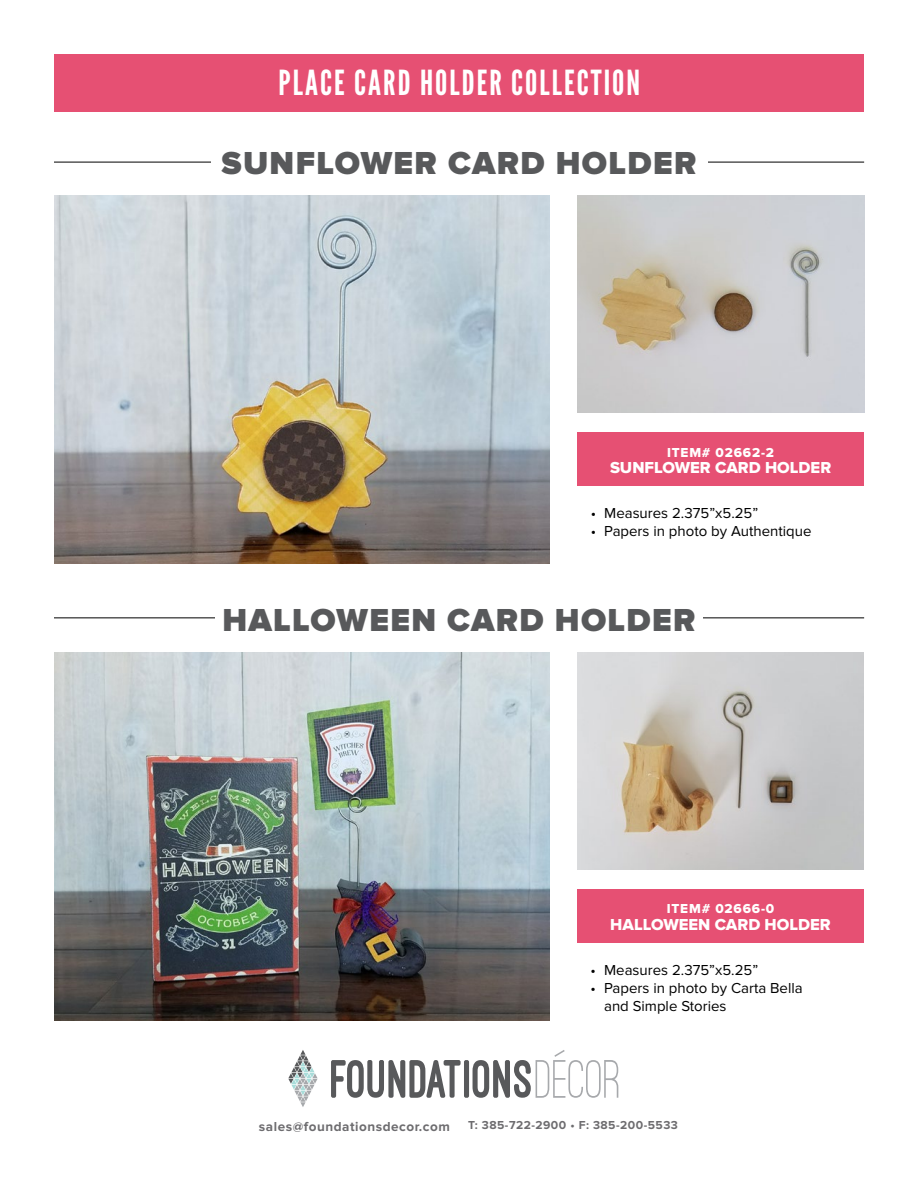
<style>
.page{position:relative;width:918px;height:1188px;background:#fff}
.page>*{position:absolute;margin:0;border:0;box-sizing:border-box;transform-origin:0 0}
.t1{font:34.5px "League Gothic";letter-spacing:.06em;color:#fff}
.t2{font:900 33px "Proxima Nova";letter-spacing:.04em;color:#58595b}
.t3{font:16.5px "Proxima Nova Extrabld";color:#fff}
.t4{font:15px/18px "Proxima Nova";color:#000}
.t5{font:700 13.5px "Proxima Nova";letter-spacing:.04em;color:#6d6c6f}
.t6{font:13.5px "Proxima Nova Extrabld";letter-spacing:.06em;color:#fff}
.t7{font:700 12px "Proxima Nova";letter-spacing:.04em;color:#6d6c6f}
</style>
<div class="page">
<div style="left:55px;top:54px;width:809px;height:58px;background:#e65073"></div>
<svg style="left:331px;top:1060px;width:130px;height:38px"></svg>
<div style="left:464px;top:1060px;width:5px;height:38px;background:#58595b;border-radius:2px"></div>
<svg style="left:473px;top:1050px;width:145px;height:48px"></svg>
<svg style="left:288px;top:1050px;width:30px;height:57px"></svg>
<hr style="left:54px;top:162px;width:810px;height:1px;background:#000101">
<hr style="left:54px;top:618px;width:810px;height:1px;background:#000101">
<div style="left:577px;top:432px;width:287px;height:54px;background:#e65073"></div>
<img style="left:54px;top:196px;width:496px;height:368px">
<div style="left:211px;top:148px;width:496px;height:26px;background:#fff"></div>
<img style="left:577px;top:196px;width:287px;height:216px">
<div style="left:577px;top:889px;width:287px;height:54px;background:#e65073"></div>
<img style="left:54px;top:653px;width:496px;height:368px">
<div style="left:215px;top:604px;width:488px;height:27px;background:#fff"></div>
<img style="left:577px;top:653px;width:287px;height:216px">
<h1 class="t1" style="left:278px;top:63px;width:363px">PLACE CARD HOLDER COLLECTION</h1>
<h2 class="t2" style="left:221px;top:144px;width:477px">SUNFLOWER CARD HOLDER</h2>
<p class="t6" style="left:667px;top:444px;width:109px">ITEM# 02662-2</p>
<p class="t3" style="left:610px;top:458px;width:223px">SUNFLOWER CARD HOLDER</p>
<p class="t4" style="left:591px;top:505px;width:169px">• Measures 2.375”x5.25”</p>
<p class="t4" style="left:591px;top:523px;width:222px">• Papers in photo by Authentique</p>
<h2 class="t2" style="left:222px;top:601px;width:475px">HALLOWEEN CARD HOLDER</h2>
<p class="t6" style="left:667px;top:901px;width:109px">ITEM# 02666-0</p>
<p class="t3" style="left:610px;top:915px;width:222px">HALLOWEEN CARD HOLDER</p>
<p class="t4" style="left:591px;top:962px;width:169px">• Measures 2.375”x5.25”</p>
<p class="t4" style="left:604px;top:980px;width:200px;text-indent:-14px">• Papers in photo by Carta Bella and Simple Stories</p>
<p class="t5" style="left:259px;top:1118px;width:193px">sales@foundationsdecor.com</p>
<p class="t7" style="left:468px;top:1118px;width:211px">T: 385-722-2900 • F: 385-200-5533</p>
</div>
